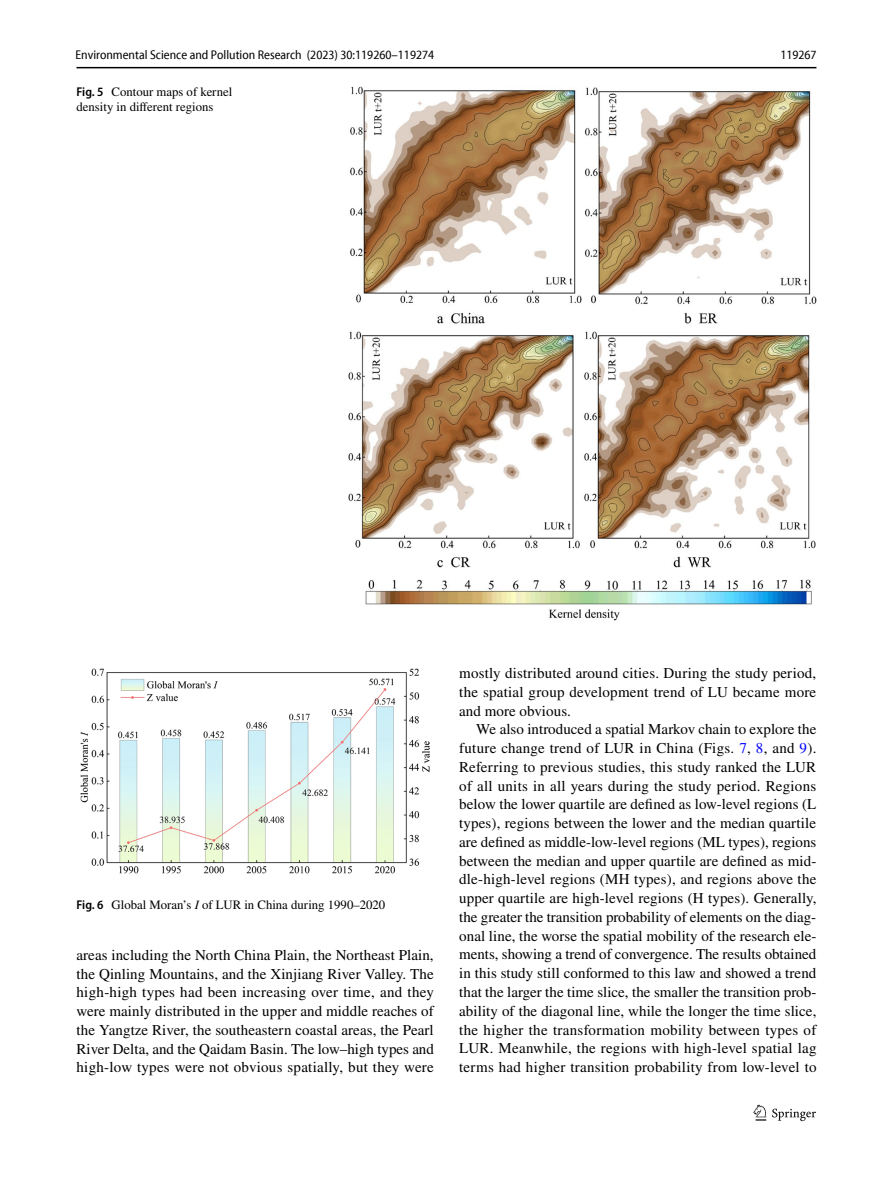
<style>
.page{position:relative;width:893px;height:1187px;background:#fff}
.page>*{position:absolute;margin:0;border:0;box-sizing:border-box;transform-origin:0 0}
.t1{font:15px/18.8px "STIX";letter-spacing:.015em;color:#000;text-align:justify}
.t2{font:12.75px/15px "STIX";color:#000}
.t3{font:semi-condensed 12.75px "Myriad Pro Unic";color:#000}
.s1{font-family:"Myriad Pro";font-weight:600;font-stretch:semi-condensed}
.s2{font-style:italic}
.s3{color:#00f}
</style>
<div class="page">
<hr style="left:77px;top:67px;width:739px;height:1px;background:#000">
<img style="left:349px;top:87px;width:467px;height:533px">
<img style="left:81px;top:668px;width:348px;height:205px">
<svg style="left:753px;top:1104px;width:13px;height:16px"></svg>
<svg style="left:772px;top:1108px;width:44px;height:12px"></svg>
<p class="t3" style="left:76px;top:50px;width:360px">Environmental Science and Pollution Research (2023) 30:119260–119274</p>
<p class="t3" style="left:780px;top:50px;width:38px">119267</p>
<p class="t2" style="left:77px;top:85px;width:157px"><span class="s1">Fig. 5</span> Contour maps of kernel density in different regions</p>
<p class="t2" style="left:77px;top:898px;width:310px"><span class="s1">Fig. 6</span> Global Moran’s <span class="s2">I</span> of LUR in China during 1990–2020</p>
<p class="t1" style="left:77px;top:946px;width:359px">areas including the North China Plain, the Northeast Plain, the Qinling Mountains, and the Xinjiang River Valley. The high-high types had been increasing over time, and they were mainly distributed in the upper and middle reaches of the Yangtze River, the southeastern coastal areas, the Pearl River Delta, and the Qaidam Basin. The low–high types and high-low types were not obvious spatially, but they were</p>
<p class="t1" style="left:459px;top:664px;width:358px">mostly distributed around cities. During the study period, the spatial group development trend of LU became more and more obvious.</p>
<p class="t1" style="left:459px;top:721px;width:359px;text-indent:17px">We also introduced a spatial Markov chain to explore the future change trend of LUR in China (Figs. <span class="s3">7</span>, <span class="s3">8</span>, and <span class="s3">9</span>).<br>Referring to previous studies, this study ranked the LUR of all units in all years during the study period. Regions below the lower quartile are defined as low-level regions (L types), regions between the lower and the median quartile are defined as middle-low-level regions (ML types), regions between the median and upper quartile are defined as mid&shy;dle-high-level regions (MH types), and regions above the upper quartile are high-level regions (H types). Generally, the greater the transition probability of elements on the diag&shy;onal line, the worse the spatial mobility of the research ele&shy;ments, showing a trend of convergence. The results obtained in this study still conformed to this law and showed a trend that the larger the time slice, the smaller the transition prob&shy;ability of the diagonal line, while the longer the time slice, the higher the transformation mobility between types of LUR. Meanwhile, the regions with high-level spatial lag terms had higher transition probability from low-level to</p>
</div>
